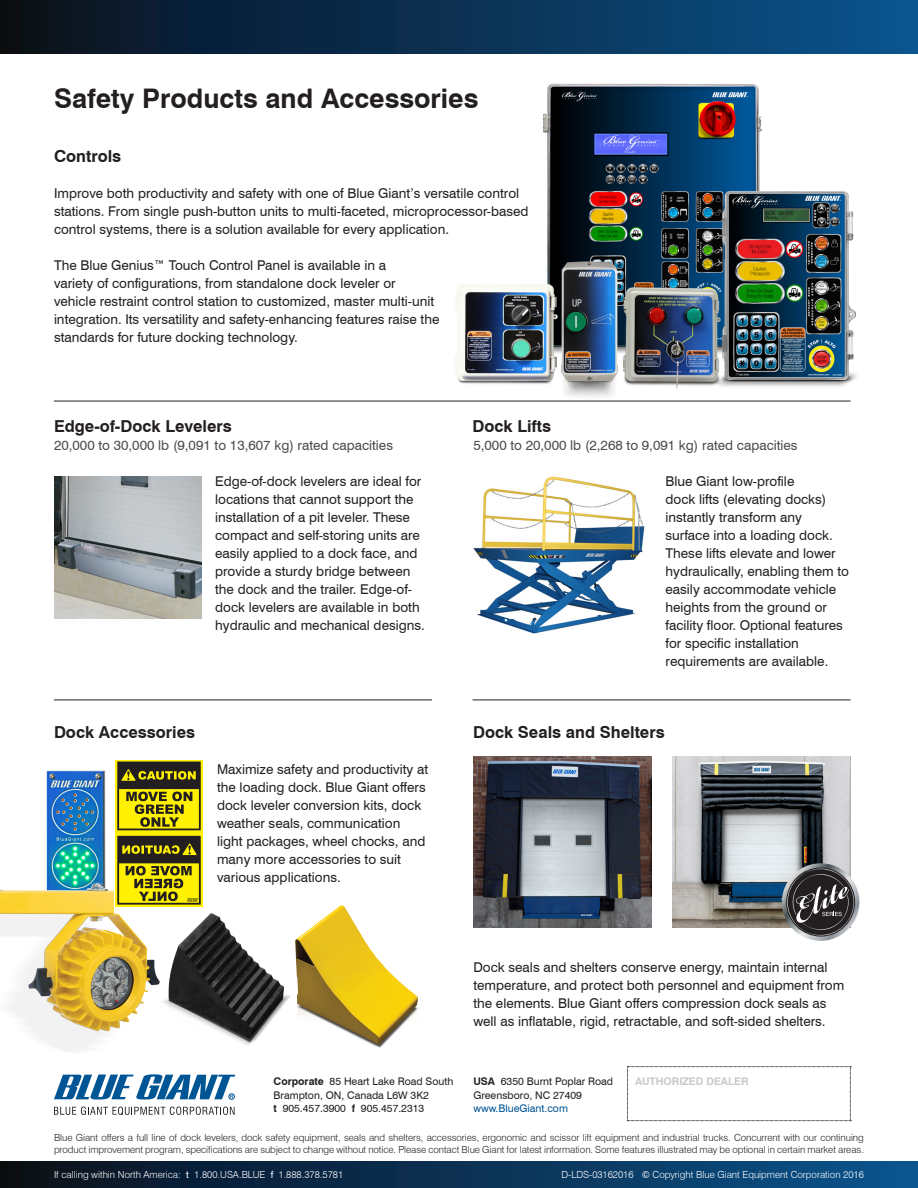
<style>
.page{position:relative;width:918px;height:1188px;background:#fff}
.page>*{position:absolute;margin:0;border:0;box-sizing:border-box;transform-origin:0 0}
.Body_Copy{font:700 27px "Swiss 721 BT";color:#231f20}
.Back_Page_Headers{font:700 16.5px "Swiss 721 BT";color:#231f20}
.Body_Copy-2{font:13.5px/18px "Swiss 721 BT";color:#231f20}
.Body_Copy-3{font:13.5px "Swiss 721 BT";color:#4b4c4d}
.t1{font:10.5px "Swiss 721 BT";color:#231f20}
.t2{font:10.5px "Swiss 721 BT";color:#005595}
.t3{font:700 10.5px "Swiss 721 BT";color:#c7c8ca}
.Terms{font:300 9.75px/12px "Swiss 721 BT";letter-spacing:-.005em;color:#231f20}
.Terms-2{font:300 9.75px "Swiss 721 BT";color:#fff}
.s1{font-weight:700}
.s2{font-weight:400}
</style>
<div class="page">
<img style="left:311px;top:905px;width:108px;height:143px">
<img style="left:543px;top:83px;width:219px;height:197px">
<img style="left:708px;top:173px;width:149px;height:228px">
<div style="left:0;top:1161px;width:918px;height:27px;background:linear-gradient(to right,#0a0f1a,#0a538d)"></div>
<svg style="left:54px;top:1074px;width:181px;height:26px"></svg>
<svg style="left:54px;top:1107px;width:181px;height:8px"></svg>
<svg style="left:115px;top:760px;width:88px;height:137px"></svg>
<svg style="left:117px;top:762px;width:84px;height:68px;background:#898111"></svg>
<svg style="left:117px;top:836px;width:84px;height:61px;background:#6e6715"></svg>
<img style="left:46px;top:770px;width:60px;height:93px">
<img style="left:165px;top:897px;width:146px;height:148px">
<img style="left:54px;top:476px;width:148px;height:142px">
<img style="left:473px;top:756px;width:178px;height:171px">
<img style="left:673px;top:756px;width:177px;height:171px">
<img style="left:473px;top:476px;width:172px;height:158px">
<div style="left:0;top:0;width:918px;height:54px;background:linear-gradient(to right,#0a0f1a,#0a538d)"></div>
<img style="left:550px;top:247px;width:79px;height:150px">
<svg style="left:782px;top:863px;width:77px;height:78px"></svg>
<svg style="left:787px;top:869px;width:67px;height:67px;background:#5c5a5b"></svg>
<img style="left:454px;top:279px;width:109px;height:110px">
<hr style="left:54px;top:700px;width:378px;height:1px;background:#231f20">
<hr style="left:54px;top:401px;width:796px;height:1px;background:#231f20">
<hr style="left:472px;top:700px;width:378px;height:1px;background:#231f20">
<svg style="left:627px;top:1066px;width:224px;height:55px"></svg>
<img style="left:0;top:863px;width:165px;height:189px">
<img style="left:619px;top:280px;width:106px;height:114px">
<p class="Body_Copy" style="left:54px;top:82px;width:426px">Safety Products and Accessories</p>
<p class="Back_Page_Headers" style="left:54px;top:146px;width:69px">Controls</p>
<p class="Body_Copy-2" style="left:54px;top:184px;width:476px">Improve both productivity and safety with one of Blue Giant’s versatile control stations. From single push-button units to multi-faceted, microprocessor-based control systems, there is a solution available for every application.</p>
<p class="Body_Copy-2" style="left:54px;top:256px;width:387px">The Blue Genius™ Touch Control Panel is available in a<br>variety of configurations, from standalone dock leveler or vehicle restraint control station to customized, master multi-unit integration. Its versatility and safety-enhancing features raise the standards for future docking technology.</p>
<p class="Back_Page_Headers" style="left:54px;top:416px;width:179px">Edge-of-Dock Levelers</p>
<p class="Body_Copy-3" style="left:54px;top:437px;width:341px">20,000 to 30,000 lb (9,091 to 13,607 kg) rated capacities</p>
<p class="Body_Copy-2" style="left:215px;top:472px;width:211px">Edge-of-dock levelers are ideal for locations that cannot support the installation of a pit leveler. These compact and self-storing units are easily applied to a dock face, and provide a sturdy bridge between the dock and the trailer. Edge-of&shy;dock levelers are available in both hydraulic and mechanical designs.</p>
<p class="Back_Page_Headers" style="left:472px;top:416px;width:80px">Dock Lifts</p>
<p class="Body_Copy-3" style="left:473px;top:437px;width:326px">5,000 to 20,000 lb (2,268 to 9,091 kg) rated capacities</p>
<p class="Body_Copy-2" style="left:666px;top:472px;width:185px">Blue Giant low-profile<br>dock lifts (elevating docks) instantly transform any surface into a loading dock.<br>These lifts elevate and lower hydraulically, enabling them to easily accommodate vehicle heights from the ground or facility floor. Optional features for specific installation requirements are available.</p>
<p class="Back_Page_Headers" style="left:54px;top:722px;width:143px">Dock Accessories</p>
<p class="Back_Page_Headers" style="left:473px;top:722px;width:193px">Dock Seals and Shelters</p>
<p class="Body_Copy-2" style="left:217px;top:760px;width:213px">Maximize safety and productivity at the loading dock. Blue Giant offers dock leveler conversion kits, dock weather seals, communication light packages, wheel chocks, and many more accessories to suit various applications.</p>
<p class="t1" style="left:274px;top:1075px;width:181px"><span class="s1">Corporate</span> 85 Heart Lake Road South</p>
<p class="t1" style="left:274px;top:1089px;width:157px">Brampton, ON, Canada L6W 3K2</p>
<p class="t1" style="left:274px;top:1102px;width:152px"><span class="s1">t</span> 905.457.3900 <span class="s1">f</span> 905.457.2313</p>
<p class="Body_Copy-2" style="left:473px;top:958px;width:372px">Dock seals and shelters conserve energy, maintain internal temperature, and protect both personnel and equipment from the elements. Blue Giant offers compression dock seals as well as inflatable, rigid, retractable, and soft-sided shelters.</p>
<p class="t1" style="left:473px;top:1075px;width:141px"><span class="s1">USA</span> 6350 Burnt Poplar Road</p>
<p class="t1" style="left:473px;top:1089px;width:110px">Greensboro, NC 27409</p>
<p class="t2" style="left:473px;top:1102px;width:96px">www.BlueGiant.com</p>
<p class="t3" style="left:635px;top:1075px;width:115px">AUTHORIZED DEALER</p>
<p class="Terms" style="left:54px;top:1132px;width:811px">Blue Giant offers a full line of dock levelers, dock safety equipment, seals and shelters, accessories, ergonomic and scissor lift equipment and industrial trucks. Concurrent with our continuing product improvement program, specifications are subject to change without notice. Please contact Blue Giant for latest information. Some features illustrated may be optional in certain market areas.</p>
<p class="Terms-2" style="left:54px;top:1168px;width:291px">If calling within North America: <span class="s2">t</span> 1.800.USA.BLUE <span class="s2">f</span> 1.888.378.5781</p>
<p class="Terms-2" style="left:642px;top:1168px;width:224px"><span class="s2">©</span> Copyright Blue Giant Equipment Corporation 2016</p>
<p class="Terms-2" style="left:561px;top:1168px;width:74px">D-LDS-03162016</p>
</div>
